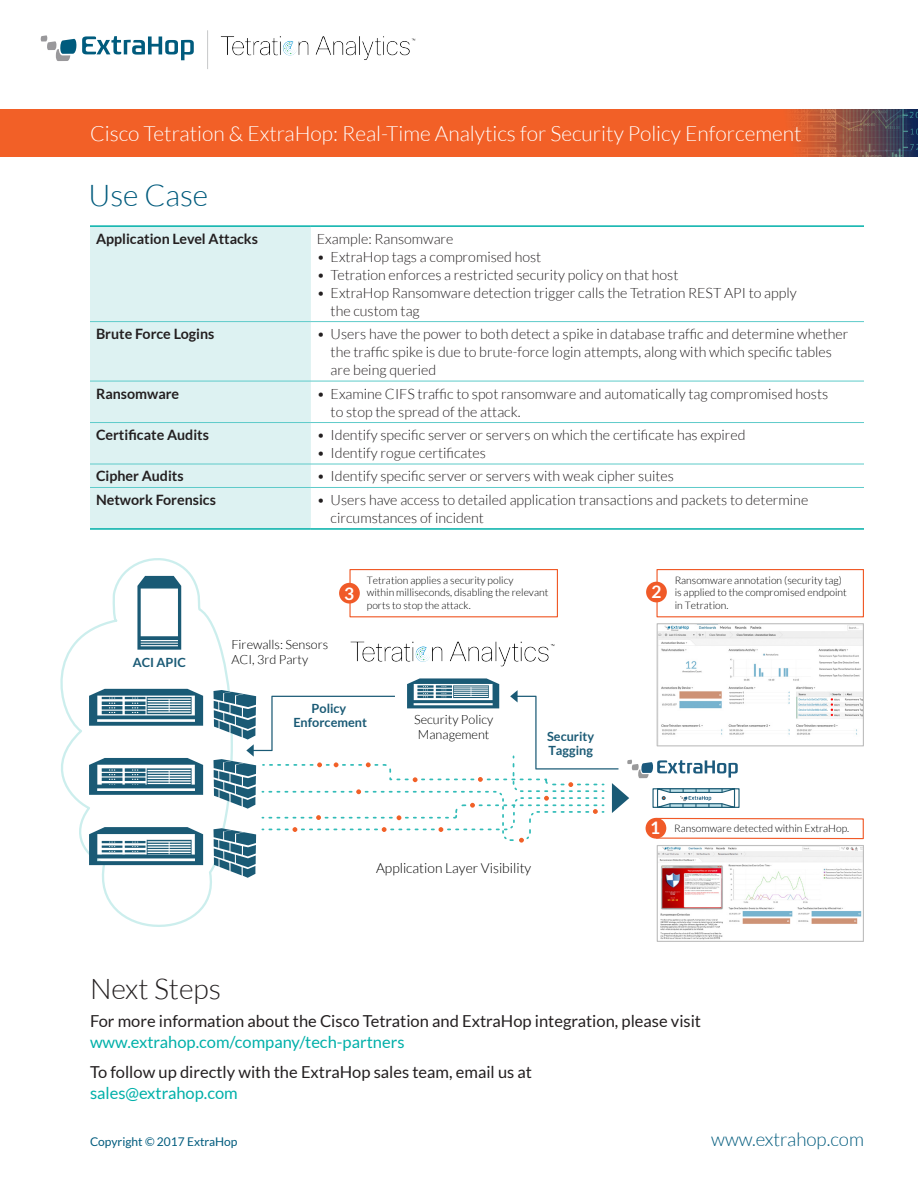
<style>
.page{position:relative;width:918px;height:1188px;background:#fff}
.page>*{position:absolute;margin:0;border:0;box-sizing:border-box;transform-origin:0 0}
.t1{font:300 30px "Lato";color:#005b7d}
.t2{font:300 28.5px "Lato";color:#231f20}
.t3{font:300 21px "Lato";color:#fff}
.t4{font:300 18.75px "Lato";color:#005b7d}
.t5{font:700 17.25px "Lato";color:#fff}
.t6{font:16.5px/21px "Lato";color:#231f20}
.t7{font:300 14.25px/18px "Lato";color:#231f20}
.t8{font:700 14.25px "Lato";color:#231f20}
.t9{font:300 13.8px "Lato";color:#000}
.t10{font:300 12.6px/15.1px "Lato";color:#000;text-align:center}
.t11{font:700 12.6px/13.8px "Lato";color:#1a5a75;text-align:center}
.t12{font:12px "Lato";color:#005b7d}
.t13{font:300 10.35px/12.5px "Lato";color:#000}
.s1{font-weight:700;font-size:17.25px;color:#fff}
.s2{color:#00b0a9}
</style>
<div class="page">
<div style="left:0;top:109px;width:918px;height:47px;background:#f26027"></div>
<img style="left:790px;top:109px;width:128px;height:47px">
<svg style="left:41px;top:35px;width:153px;height:26px"></svg>
<img style="left:207px;top:30px;width:209px;height:39px">
<div style="left:90px;top:227px;width:221px;height:301px;background:#ddf2f2"></div>
<hr style="left:90px;top:225px;width:221px;height:2px;background:#00b0a9">
<hr style="left:311px;top:225px;width:553px;height:2px;background:#00b0a9">
<hr style="left:90px;top:528px;width:221px;height:2px;background:#00b0a9">
<hr style="left:311px;top:528px;width:553px;height:2px;background:#00b0a9">
<hr style="left:90px;top:321px;width:221px;height:1px;background:#5ecbca">
<hr style="left:311px;top:321px;width:553px;height:1px;background:#5ecbca">
<hr style="left:90px;top:381px;width:221px;height:1px;background:#5ecbca">
<hr style="left:311px;top:381px;width:553px;height:1px;background:#5ecbca">
<hr style="left:90px;top:422px;width:221px;height:1px;background:#5ecbca">
<hr style="left:311px;top:422px;width:553px;height:1px;background:#5ecbca">
<hr style="left:90px;top:464px;width:221px;height:1px;background:#5ecbca">
<hr style="left:311px;top:464px;width:553px;height:1px;background:#5ecbca">
<hr style="left:90px;top:487px;width:221px;height:1px;background:#5ecbca">
<hr style="left:311px;top:487px;width:553px;height:1px;background:#5ecbca">
<svg style="left:60px;top:558px;width:168px;height:369px"></svg>
<img style="left:350px;top:641px;width:205px;height:26px">
<svg style="left:89px;top:689px;width:114px;height:37px;background:#6691a2"></svg>
<svg style="left:137px;top:576px;width:44px;height:74px"></svg>
<svg style="left:89px;top:758px;width:114px;height:37px"></svg>
<svg style="left:89px;top:827px;width:114px;height:38px"></svg>
<img style="left:660px;top:878px;width:202px;height:62px">
<div style="left:657px;top:845px;width:207px;height:97px;border:1px solid #bfbfbf"></div>
<img style="left:659px;top:625px;width:203px;height:53px">
<div style="left:657px;top:623px;width:207px;height:123px;border:1px solid #bfbfbf"></div>
<div style="left:656px;top:569px;width:208px;height:48px;border:1px solid #f05a28"></div>
<div style="left:646px;top:582px;width:21px;height:20px;background:#f05a28;border-radius:50%"></div>
<div style="left:349px;top:569px;width:209px;height:48px;border:1px solid #f05a28"></div>
<div style="left:339px;top:583px;width:21px;height:21px;background:#f05a28;border-radius:50%"></div>
<svg style="left:213px;top:678px;width:651px;height:200px"></svg>
<p class="t3" style="left:90px;top:123px;width:713px">Cisco Tetration &amp; ExtraHop: Real-Time Analytics for Security Policy Enforcement</p>
<p class="t1" style="left:88px;top:180px;width:121px">Use Case</p>
<p class="t8" style="left:96px;top:230px;width:164px">Application Level Attacks</p>
<p class="t7" style="left:317px;top:230px;width:138px">Example: Ransomware</p>
<p class="t7" style="left:317px;top:248px;width:226px">• ExtraHop tags a compromised host</p>
<p class="t7" style="left:317px;top:266px;width:363px">• Tetration enforces a restricted security policy on that host</p>
<p class="t7" style="left:331px;top:284px;width:468px;text-indent:-14px">• ExtraHop Ransomware detection trigger calls the Tetration REST API to apply the custom tag</p>
<p class="t8" style="left:96px;top:326px;width:120px">Brute Force Logins</p>
<p class="t7" style="left:331px;top:325px;width:519px;text-indent:-14px">• Users have the power to both detect a spike in database traffic and determine whether the traffic spike is due to brute-force login attempts, along with which specific tables are being queried</p>
<p class="t8" style="left:96px;top:385px;width:85px">Ransomware</p>
<p class="t7" style="left:331px;top:384px;width:499px;text-indent:-14px">• Examine CIFS traffic to spot ransomware and automatically tag compromised hosts to stop the spread of the attack.</p>
<p class="t8" style="left:96px;top:427px;width:115px">Certificate Audits</p>
<p class="t7" style="left:317px;top:426px;width:430px">• Identify specific server or servers on which the certificate has expired</p>
<p class="t7" style="left:317px;top:444px;width:171px">• Identify rogue certificates</p>
<p class="t8" style="left:96px;top:468px;width:89px">Cipher Audits</p>
<p class="t7" style="left:317px;top:467px;width:359px">• Identify specific server or servers with weak cipher suites</p>
<p class="t8" style="left:96px;top:492px;width:121px">Network Forensics</p>
<p class="t7" style="left:331px;top:491px;width:479px;text-indent:-14px">• Users have access to detailed application transactions and packets to determine circumstances of incident</p>
<p class="t11" style="left:133px;top:655px;width:55px">ACI APIC</p>
<p class="t10" style="left:231px;top:637px;width:98px;text-align:left">Firewalls: Sensors<br>ACI, 3rd Party</p>
<p class="t5" style="left:344px;top:583px;width:12px">3</p>
<p class="t13" style="left:367px;top:574px;width:183px">Tetration applies a security policy<br>within milliseconds, disabling the relevant ports to stop the attack.</p>
<p class="t11" style="left:293px;top:701px;width:75px">Policy<br>Enforcement</p>
<p class="t10" style="left:414px;top:712px;width:81px">Security Policy<br>Management</p>
<p class="t11" style="left:547px;top:730px;width:49px;text-align:left">Security<br>Tagging</p>
<p class="t9" style="left:376px;top:861px;width:157px">Application Layer Visibility</p>
<p class="t5" style="left:651px;top:582px;width:12px">2</p>
<p class="t13" style="left:675px;top:574px;width:174px">Ransomware annotation (security tag) is applied to the compromised endpoint in Tetration.</p>
<p class="t13" style="left:650px;top:822px;width:201px"><span class="s1">1</span> Ransomware detected within ExtraHop.</p>
<p class="t2" style="left:90px;top:973px;width:133px">Next Steps</p>
<p class="t6" style="left:90px;top:1011px;width:613px">For more information about the Cisco Tetration and ExtraHop integration, please visit <span class="s2">www.extrahop.com/company/tech-partners</span></p>
<p class="t6" style="left:90px;top:1062px;width:444px">To follow up directly with the ExtraHop sales team, email us at <span class="s2">sales@extrahop.com</span></p>
<p class="t12" style="left:90px;top:1135px;width:149px">Copyright © 2017 ExtraHop</p>
<p class="t4" style="left:711px;top:1129px;width:154px">www.extrahop.com</p>
</div>
